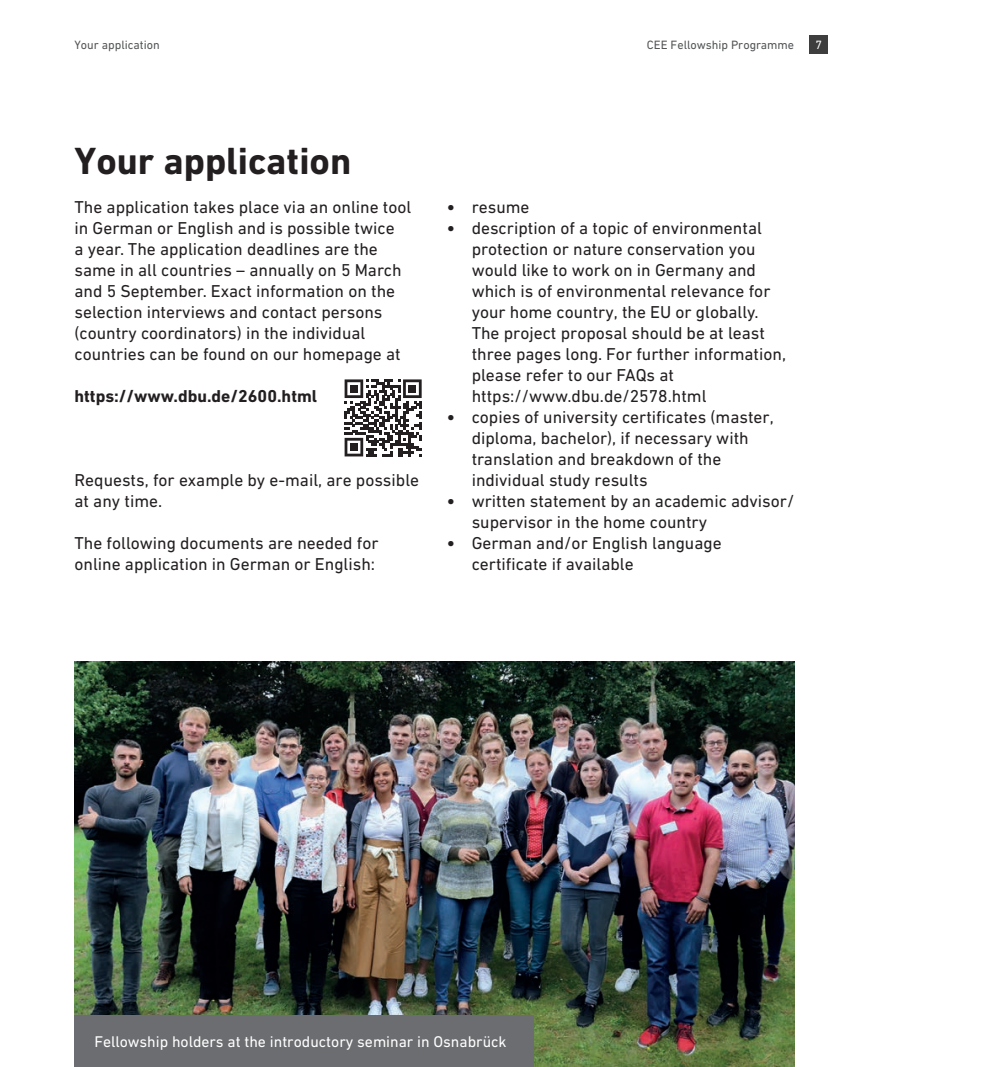
<style>
.page{position:relative;width:993px;height:1067px;background:#fff}
.page>*{position:absolute;margin:0;border:0;box-sizing:border-box;transform-origin:0 0}
.t1{font:700 38.5px "DIN Next W1 G";color:#231f20}
.t2{font:17.5px/21px "DIN Next W1 G";color:#231f20}
.t3{font:700 17.5px "DIN Next W1 G";color:#231f20}
.t4{font:15.75px "DIN Next W1 G";color:#fff}
.t5{font:12.25px "DIN Next W1 G";color:#545557}
.t6{font:12.25px "DIN Next W1 G";color:#fff}
.s1{font-weight:700}
</style>
<div class="page">
<div style="left:809px;top:35px;width:19px;height:19px;background:#3e3e3f"></div>
<img style="left:74px;top:661px;width:720px;height:406px">
<svg style="left:344px;top:379px;width:78px;height:78px"></svg>
<svg style="left:344px;top:379px;width:77px;height:77px"></svg>
<div style="left:350px;top:385px;width:8px;height:8px;background:#231f20"></div>
<div style="left:408px;top:385px;width:8px;height:8px;background:#231f20"></div>
<div style="left:350px;top:443px;width:8px;height:8px;background:#231f20"></div>
<div style="left:74px;top:1015px;width:459px;height:52px;background:#6c6d70"></div>
<p class="t5" style="left:74px;top:38px;width:87px">Your application</p>
<p class="t5" style="left:646px;top:38px;width:149px">CEE Fellowship Programme</p>
<p class="t6" style="left:815px;top:38px;width:8px">7</p>
<h1 class="t1" style="left:74px;top:138px;width:278px">Your application</h1>
<p class="t2" style="left:74px;top:197px;width:338px">The application takes place via an online tool in German or English and is possible twice<br>a year. The application deadlines are the same in all countries – annually on 5 March and 5 September. Exact information on the selection interviews and contact persons (country coordinators) in the individual countries can be found on our homepage at</p>
<p class="t3" style="left:74px;top:386px;width:244px">https://www.dbu.de/2600.html</p>
<p class="t2" style="left:74px;top:470px;width:346px">Requests, for example by e-mail, are possible at any time.</p>
<p class="t2" style="left:74px;top:533px;width:305px">The following documents are needed for online application in German or English:</p>
<p class="t2" style="left:446px;top:197px;width:84px"><span class="s1">•</span> resume</p>
<p class="t2" style="left:471px;top:218px;width:316px;text-indent:-25px"><span class="s1">•</span> description of a topic of environmental protection or nature conservation you would like to work on in Germany and which is of environmental relevance for your home country, the EU or globally.<br>The project proposal should be at least three pages long. For further information, please refer to our FAQs at https://www.dbu.de/2578.html</p>
<p class="t2" style="left:471px;top:407px;width:303px;text-indent:-25px"><span class="s1">•</span> copies of university certificates (master, diploma, bachelor), if necessary with translation and breakdown of the individual study results</p>
<p class="t2" style="left:471px;top:491px;width:324px;text-indent:-25px"><span class="s1">•</span> written statement by an academic advisor/ supervisor in the home country</p>
<p class="t2" style="left:471px;top:533px;width:251px;text-indent:-25px"><span class="s1">•</span> German and/or English language certificate if available</p>
<p class="t4" style="left:94px;top:1032px;width:413px">Fellowship holders at the introductory seminar in Osnabrück</p>
</div>
